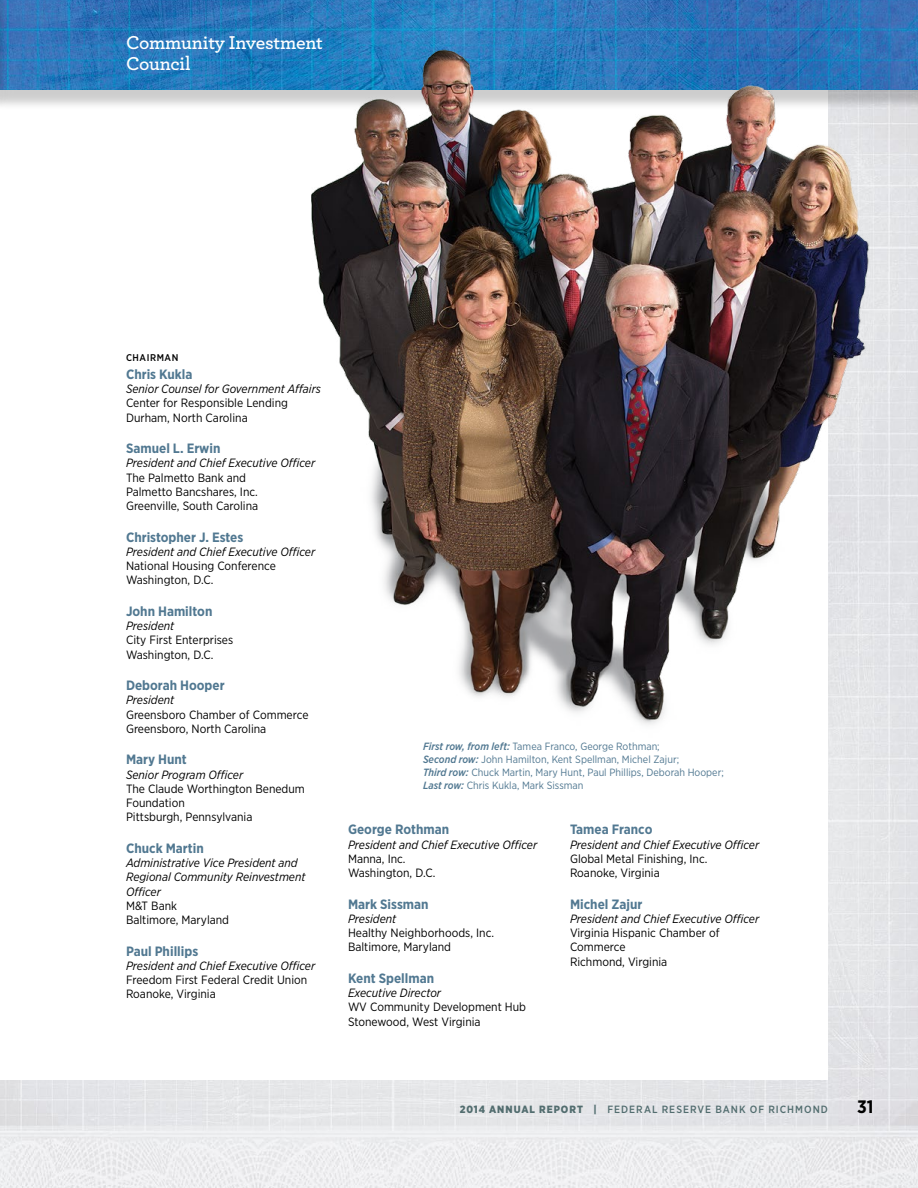
<style>
.page{position:relative;width:918px;height:1188px;background:#fff}
.page>*{position:absolute;margin:0;border:0;box-sizing:border-box;transform-origin:0 0}
.t1{font:600 19.5px/21px "Archer";letter-spacing:-.01em;color:#fff}
.t2{font:700 18px "Gotham Narrow";color:#000}
.t3{font:700 13.5px "Gotham Narrow";color:#517891}
.t4{font:12px/14.2px "Gotham Narrow";color:#000}
.t5{font:italic 12px/14.2px "Gotham Narrow";color:#000}
.t6{font:10.5px/12.8px "Gotham Narrow";color:#517891}
.t7{font:500 10.5px "Gotham Narrow";letter-spacing:.095em;color:#526d6f}
.t8{font:500 9.75px "Gotham Narrow";letter-spacing:.06em;color:#000}
.s1{font-weight:500;font-style:italic}
.s2{font-weight:900}
</style>
<div class="page">
<img style="left:0;top:111px;width:918px;height:1077px">
<div style="left:0;top:0;width:918px;height:111px;background:#000;opacity:.2"></div>
<img style="left:9px;top:0;width:909px;height:90px">
<div style="left:0;top:0;width:9px;height:111px;background:#000;opacity:.2"></div>
<img style="left:301px;top:8px;width:576px;height:746px">
<h1 class="t1" style="left:126px;top:30px;width:199px">Community Investment<br>Council</h1>
<p class="t8" style="left:126px;top:351px;width:54px">CHAIRMAN</p>
<p class="t3" style="left:126px;top:365px;width:68px">Chris Kukla</p>
<p class="t5" style="left:126px;top:382px;width:197px">Senior Counsel for Government Affairs</p>
<p class="t4" style="left:126px;top:396px;width:163px">Center for Responsible Lending<br>Durham, North Carolina</p>
<p class="t3" style="left:126px;top:440px;width:96px">Samuel L. Erwin</p>
<p class="t5" style="left:126px;top:456px;width:191px">President and Chief Executive Officer</p>
<p class="t4" style="left:126px;top:470px;width:134px">The Palmetto Bank and<br>Palmetto Bancshares, Inc.<br>Greenville, South Carolina</p>
<p class="t3" style="left:126px;top:528px;width:119px">Christopher J. Estes</p>
<p class="t5" style="left:126px;top:544px;width:191px">President and Chief Executive Officer</p>
<p class="t4" style="left:126px;top:559px;width:151px">National Housing Conference<br>Washington, D.C.</p>
<p class="t3" style="left:126px;top:602px;width:88px">John Hamilton</p>
<p class="t5" style="left:126px;top:619px;width:50px">President</p>
<p class="t4" style="left:126px;top:633px;width:109px">City First Enterprises<br>Washington, D.C.</p>
<p class="t3" style="left:126px;top:677px;width:100px">Deborah Hooper</p>
<p class="t5" style="left:126px;top:693px;width:50px">President</p>
<p class="t4" style="left:126px;top:707px;width:184px">Greensboro Chamber of Commerce<br>Greensboro, North Carolina</p>
<p class="t3" style="left:126px;top:751px;width:62px">Mary Hunt</p>
<p class="t5" style="left:126px;top:767px;width:119px">Senior Program Officer</p>
<p class="t4" style="left:126px;top:781px;width:180px">The Claude Worthington Benedum<br>Foundation<br>Pittsburgh, Pennsylvania</p>
<p class="t3" style="left:126px;top:839px;width:79px">Chuck Martin</p>
<p class="t5" style="left:126px;top:856px;width:181px">Administrative Vice President and<br>Regional Community Reinvestment<br>Officer</p>
<p class="t4" style="left:126px;top:898px;width:105px">M&amp;T Bank<br>Baltimore, Maryland</p>
<p class="t3" style="left:126px;top:942px;width:74px">Paul Phillips</p>
<p class="t5" style="left:126px;top:958px;width:191px">President and Chief Executive Officer</p>
<p class="t4" style="left:126px;top:973px;width:183px">Freedom First Federal Credit Union<br>Roanoke, Virginia</p>
<p class="t6" style="left:423px;top:740px;width:302px"><span class="s1">First row, from left:</span> Tamea Franco, George Rothman;<br><span class="s1">Second row:</span> John Hamilton, Kent Spellman, Michel Zajur;<br><span class="s1">Third row:</span> Chuck Martin, Mary Hunt, Paul Phillips, Deborah Hooper; <span class="s1">Last row:</span> Chris Kukla, Mark Sissman</p>
<p class="t3" style="left:348px;top:821px;width:103px">George Rothman</p>
<p class="t5" style="left:348px;top:837px;width:191px">President and Chief Executive Officer</p>
<p class="t4" style="left:348px;top:851px;width:89px">Manna, Inc.<br>Washington, D.C.</p>
<p class="t3" style="left:348px;top:895px;width:82px">Mark Sissman</p>
<p class="t5" style="left:348px;top:911px;width:50px">President</p>
<p class="t4" style="left:348px;top:925px;width:148px">Healthy Neighborhoods, Inc.<br>Baltimore, Maryland</p>
<p class="t3" style="left:348px;top:969px;width:88px">Kent Spellman</p>
<p class="t5" style="left:348px;top:985px;width:95px">Executive Director</p>
<p class="t4" style="left:348px;top:1000px;width:180px">WV Community Development Hub<br>Stonewood, West Virginia</p>
<p class="t3" style="left:570px;top:821px;width:84px">Tamea Franco</p>
<p class="t5" style="left:570px;top:837px;width:191px">President and Chief Executive Officer</p>
<p class="t4" style="left:570px;top:851px;width:139px">Global Metal Finishing, Inc.<br>Roanoke, Virginia</p>
<p class="t3" style="left:570px;top:895px;width:74px">Michel Zajur</p>
<p class="t5" style="left:570px;top:911px;width:191px">President and Chief Executive Officer</p>
<p class="t4" style="left:570px;top:925px;width:151px">Virginia Hispanic Chamber of<br>Commerce<br>Richmond, Virginia</p>
<p class="t7" style="left:460px;top:1103px;width:370px"><span class="s2">2014 ANNUAL REPORT |</span> FEDERAL RESERVE BANK OF RICHMOND</p>
<h2 class="t2" style="left:857px;top:1095px;width:18px">31</h2>
</div>
